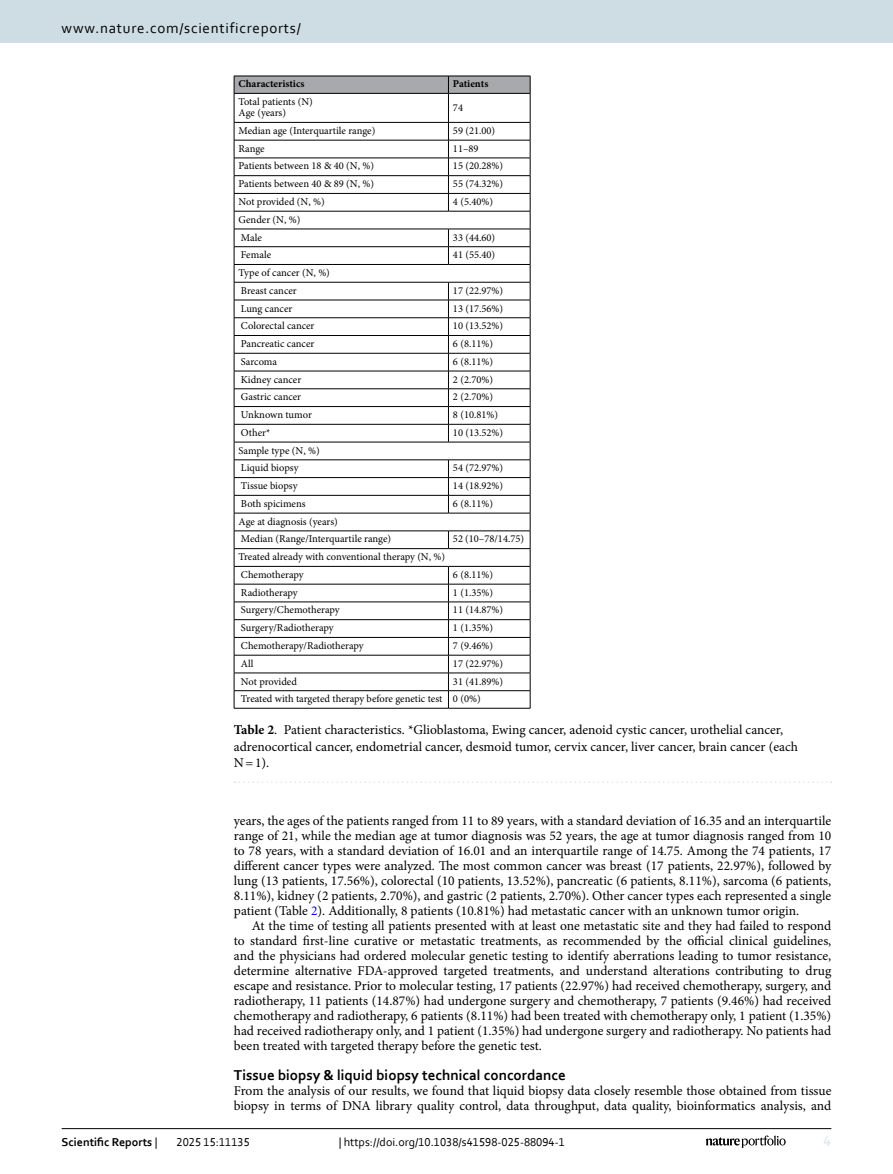
<style>
.page{position:relative;width:893px;height:1174px;background:#fff}
.page>*{position:absolute;margin:0;border:0;box-sizing:border-box;transform-origin:0 0}
.Head_2{font:700 15px "Corbel";color:#000}
.t1{font:15px "Corbel";letter-spacing:.05em;color:#000}
.t2{font:15px "Corbel";color:#d9e4eb}
.Body_Text{font:13.5px/15px "Minion Pro";color:#000;text-align:justify}
.Body_Text_Indent{font:13.5px/15px "Minion Pro";color:#000;text-align:justify}
.Table_Caption{font:13.5px/16.5px "Minion Pro";color:#000}
.t3{font:12px "Corbel";color:#000}
.t4{font:700 12px "Corbel";color:#000}
.Table_Body{font:10.5px "Minion Pro";color:#000}
.Table_Head{font:700 10.5px "Minion Pro";color:#000}
.s1{font-weight:700}
.s2{color:#00f}
.s3{font-weight:400}
</style>
<div class="page">
<svg style="left:234px;top:76px;width:297px;height:632px"></svg>
<hr style="left:448px;top:708px;width:82px;height:1px;background:#000">
<hr style="left:234px;top:708px;width:214px;height:1px;background:#000">
<svg style="left:235px;top:781px;width:597px;height:2px"></svg>
<hr style="left:62px;top:1128px;width:769px;height:1px;background:#000">
<svg style="left:706px;top:1135px;width:80px;height:12px"></svg>
<div style="left:0;top:0;width:893px;height:43px;background:#cedde4"></div>
<p class="t1" style="left:62px;top:18px;width:241px">www.nature.com/scientificreports/</p>
<p class="Table_Head" style="left:239px;top:77px;width:67px">Characteristics</p>
<p class="Table_Head" style="left:453px;top:77px;width:37px">Patients</p>
<p class="Table_Body" style="left:239px;top:95px;width:76px">Total patients (N)</p>
<p class="Table_Body" style="left:239px;top:106px;width:49px">Age (years)</p>
<p class="Table_Body" style="left:453px;top:100px;width:12px">74</p>
<p class="Table_Body" style="left:239px;top:124px;width:138px">Median age (Interquartile range)</p>
<p class="Table_Body" style="left:453px;top:124px;width:44px">59 (21.00)</p>
<p class="Table_Body" style="left:239px;top:141px;width:28px">Range</p>
<p class="Table_Body" style="left:453px;top:141px;width:27px">11–89</p>
<p class="Table_Body" style="left:239px;top:159px;width:137px">Patients between 18 &amp; 40 (N, %)</p>
<p class="Table_Body" style="left:453px;top:159px;width:52px">15 (20.28%)</p>
<p class="Table_Body" style="left:239px;top:177px;width:137px">Patients between 40 &amp; 89 (N, %)</p>
<p class="Table_Body" style="left:453px;top:177px;width:52px">55 (74.32%)</p>
<p class="Table_Body" style="left:239px;top:195px;width:88px">Not provided (N, %)</p>
<p class="Table_Body" style="left:453px;top:195px;width:42px">4 (5.40%)</p>
<p class="Table_Body" style="left:239px;top:212px;width:63px">Gender (N, %)</p>
<p class="Table_Body" style="left:241px;top:230px;width:22px">Male</p>
<p class="Table_Body" style="left:453px;top:230px;width:44px">33 (44.60)</p>
<p class="Table_Body" style="left:241px;top:248px;width:32px">Female</p>
<p class="Table_Body" style="left:453px;top:248px;width:44px">41 (55.40)</p>
<p class="Table_Body" style="left:239px;top:266px;width:93px">Type of cancer (N, %)</p>
<p class="Table_Body" style="left:241px;top:283px;width:57px">Breast cancer</p>
<p class="Table_Body" style="left:453px;top:283px;width:52px">17 (22.97%)</p>
<p class="Table_Body" style="left:241px;top:301px;width:53px">Lung cancer</p>
<p class="Table_Body" style="left:453px;top:301px;width:52px">13 (17.56%)</p>
<p class="Table_Body" style="left:241px;top:319px;width:75px">Colorectal cancer</p>
<p class="Table_Body" style="left:453px;top:319px;width:52px">10 (13.52%)</p>
<p class="Table_Body" style="left:241px;top:337px;width:75px">Pancreatic cancer</p>
<p class="Table_Body" style="left:453px;top:337px;width:42px">6 (8.11%)</p>
<p class="Table_Body" style="left:241px;top:354px;width:38px">Sarcoma</p>
<p class="Table_Body" style="left:453px;top:354px;width:42px">6 (8.11%)</p>
<p class="Table_Body" style="left:241px;top:372px;width:62px">Kidney cancer</p>
<p class="Table_Body" style="left:453px;top:372px;width:42px">2 (2.70%)</p>
<p class="Table_Body" style="left:241px;top:390px;width:62px">Gastric cancer</p>
<p class="Table_Body" style="left:453px;top:390px;width:42px">2 (2.70%)</p>
<p class="Table_Body" style="left:241px;top:408px;width:72px">Unknown tumor</p>
<p class="Table_Body" style="left:453px;top:408px;width:47px">8 (10.81%)</p>
<p class="Table_Body" style="left:241px;top:425px;width:31px">Other*</p>
<p class="Table_Body" style="left:453px;top:425px;width:52px">10 (13.52%)</p>
<p class="Table_Body" style="left:239px;top:443px;width:83px">Sample type (N, %)</p>
<p class="Table_Body" style="left:241px;top:461px;width:59px">Liquid biopsy</p>
<p class="Table_Body" style="left:453px;top:461px;width:52px">54 (72.97%)</p>
<p class="Table_Body" style="left:241px;top:479px;width:58px">Tissue biopsy</p>
<p class="Table_Body" style="left:453px;top:479px;width:52px">14 (18.92%)</p>
<p class="Table_Body" style="left:241px;top:496px;width:66px">Both spicimens</p>
<p class="Table_Body" style="left:453px;top:496px;width:42px">6 (8.11%)</p>
<p class="Table_Body" style="left:239px;top:514px;width:101px">Age at diagnosis (years)</p>
<p class="Table_Body" style="left:241px;top:532px;width:152px">Median (Range/Interquartile range)</p>
<p class="Table_Body" style="left:453px;top:532px;width:73px">52 (10–78/14.75)</p>
<p class="Table_Body" style="left:239px;top:550px;width:208px">Treated already with conventional therapy (N, %)</p>
<p class="Table_Body" style="left:241px;top:567px;width:64px">Chemotherapy</p>
<p class="Table_Body" style="left:453px;top:567px;width:42px">6 (8.11%)</p>
<p class="Table_Body" style="left:241px;top:585px;width:58px">Radiotherapy</p>
<p class="Table_Body" style="left:453px;top:585px;width:42px">1 (1.35%)</p>
<p class="Table_Body" style="left:241px;top:603px;width:100px">Surgery/Chemotherapy</p>
<p class="Table_Body" style="left:453px;top:603px;width:52px">11 (14.87%)</p>
<p class="Table_Body" style="left:241px;top:621px;width:94px">Surgery/Radiotherapy</p>
<p class="Table_Body" style="left:453px;top:621px;width:42px">1 (1.35%)</p>
<p class="Table_Body" style="left:241px;top:638px;width:124px">Chemotherapy/Radiotherapy</p>
<p class="Table_Body" style="left:453px;top:638px;width:42px">7 (9.46%)</p>
<p class="Table_Body" style="left:241px;top:656px;width:14px">All</p>
<p class="Table_Body" style="left:453px;top:656px;width:52px">17 (22.97%)</p>
<p class="Table_Body" style="left:241px;top:674px;width:57px">Not provided</p>
<p class="Table_Body" style="left:453px;top:674px;width:52px">31 (41.89%)</p>
<p class="Table_Body" style="left:241px;top:691px;width:203px">Treated with targeted therapy before genetic test</p>
<p class="Table_Body" style="left:453px;top:691px;width:29px">0 (0%)</p>
<p class="Table_Caption" style="left:234px;top:721px;width:566px"><span class="s1">Table 2</span>. Patient characteristics. *Glioblastoma, Ewing cancer, adenoid cystic cancer, urothelial cancer, adrenocortical cancer, endometrial cancer, desmoid tumor, cervix cancer, liver cancer, brain cancer (each<br>N=1).</p>
<p class="Body_Text" style="left:234px;top:813px;width:599px">years, the ages of the patients ranged from 11 to 89 years, with a standard deviation of 16.35 and an interquartile range of 21, while the median age at tumor diagnosis was 52 years, the age at tumor diagnosis ranged from 10 to 78 years, with a standard deviation of 16.01 and an interquartile range of 14.75. Among the 74 patients, 17 different cancer types were analyzed. The most common cancer was breast (17 patients, 22.97%), followed by lung (13 patients, 17.56%), colorectal (10 patients, 13.52%), pancreatic (6 patients, 8.11%), sarcoma (6 patients, 8.11%), kidney (2 patients, 2.70%), and gastric (2 patients, 2.70%). Other cancer types each represented a single patient (Table <span class="s2">2</span>). Additionally, 8 patients (10.81%) had metastatic cancer with an unknown tumor origin.</p>
<p class="Body_Text_Indent" style="left:234px;top:918px;width:599px;text-indent:18px">At the time of testing all patients presented with at least one metastatic site and they had failed to respond to standard first-line curative or metastatic treatments, as recommended by the official clinical guidelines, and the physicians had ordered molecular genetic testing to identify aberrations leading to tumor resistance, determine alternative FDA-approved targeted treatments, and understand alterations contributing to drug escape and resistance. Prior to molecular testing, 17 patients (22.97%) had received chemotherapy, surgery, and radiotherapy, 11 patients (14.87%) had undergone surgery and chemotherapy, 7 patients (9.46%) had received chemotherapy and radiotherapy, 6 patients (8.11%) had been treated with chemotherapy only, 1 patient (1.35%) had received radiotherapy only, and 1 patient (1.35%) had undergone surgery and radiotherapy. No patients had been treated with targeted therapy before the genetic test.</p>
<p class="Head_2" style="left:234px;top:1065px;width:334px">Tissue biopsy &amp; liquid biopsy technical concordance</p>
<p class="Body_Text" style="left:234px;top:1083px;width:599px">From the analysis of our results, we found that liquid biopsy data closely resemble those obtained from tissue biopsy in terms of DNA library quality control, data throughput, data quality, bioinformatics analysis, and</p>
<p class="t4" style="left:62px;top:1134px;width:97px">Scientific Reports <span class="s3">|</span></p>
<p class="t3" style="left:177px;top:1134px;width:75px">2025 15:11135</p>
<p class="t3" style="left:339px;top:1134px;width:228px">| https://doi.org/10.1038/s41598-025-88094-1</p>
<p class="t2" style="left:824px;top:1132px;width:9px">4</p>
</div>
